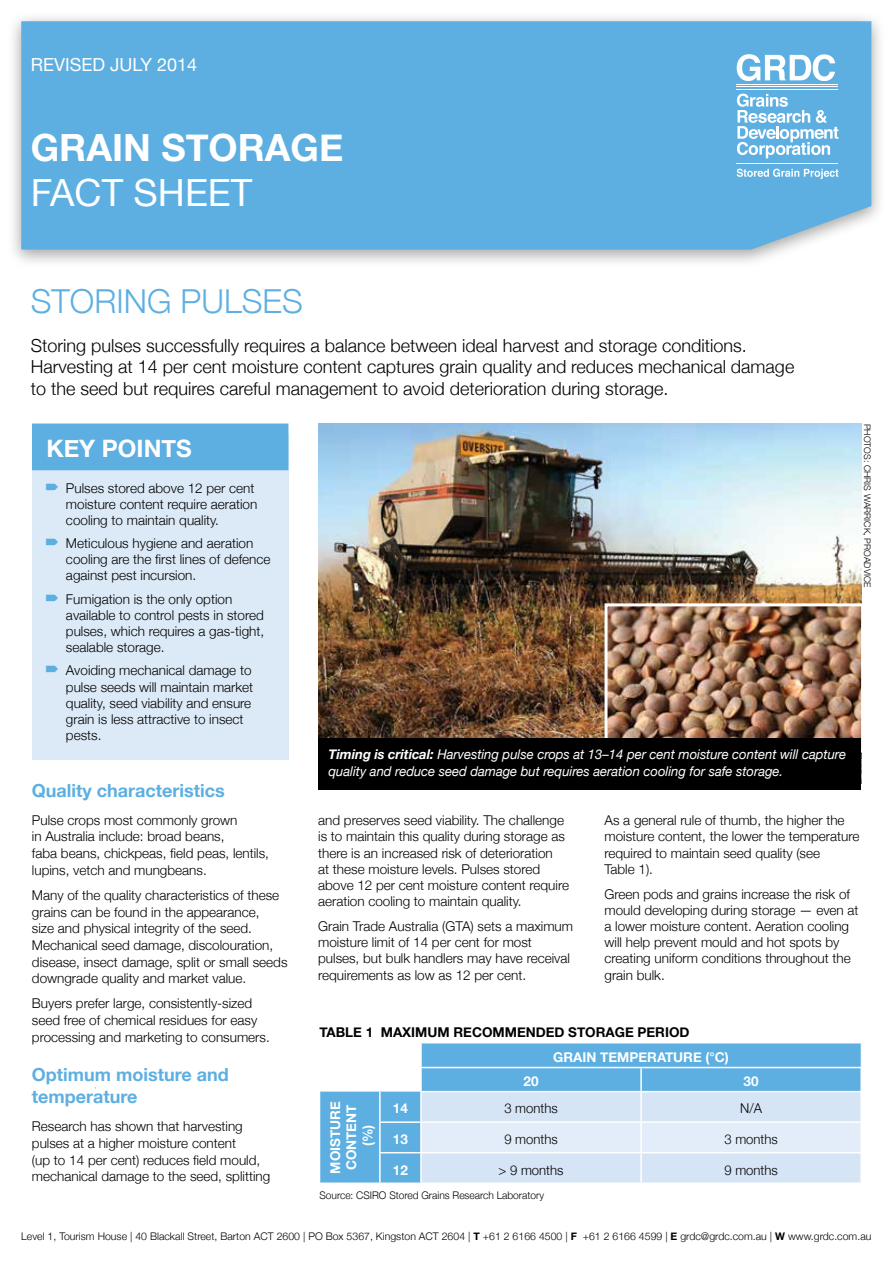
<style>
.page{position:relative;width:893px;height:1263px;background:#fff}
.page>*{position:absolute;margin:0;border:0;box-sizing:border-box;transform-origin:0 0}
.t1{font:700 37.5px "Helvetica Neue";color:#fff}
.t2{font:37.5px "Helvetica Neue";color:#fff}
.t3{font:300 33px "Helvetica Neue";color:#5dafe2}
.t4{font:700 24px "Helvetica Neue";color:#fff}
.t5{font:300 18px/21.6px "Helvetica Neue";color:#000}
.t6{font:700 18px/22px "Helvetica Neue";color:#5dafe2}
.t7{font:18px "Helvetica Neue";color:#fff}
.t8{font:300 13.5px/16.2px "Helvetica Neue";color:#000}
.t9{font:italic 13.5px/16.5px "Helvetica Neue";letter-spacing:-.005em;color:#fff}
.t10{font:700 13.5px/16.2px "Helvetica Neue";color:#fff;text-align:center}
.t11{font:700 13.5px "Helvetica Neue";color:#000}
.t12{font:300 10.5px "Helvetica Neue";color:#000}
.t13{font:300 9px "Helvetica Neue";color:#000}
.s1{font-weight:700}
</style>
<div class="page">
<div style="left:7px;top:11px;width:879px;height:257px;background:#000;opacity:.35"></div>
<div style="left:21px;top:21px;width:850px;height:229px;background:#5dafe2"></div>
<svg style="left:737px;top:169px;width:101px;height:10px"></svg>
<hr style="left:737px;top:84px;width:101px;height:1px;background:#fff">
<hr style="left:737px;top:86px;width:101px;height:1px;background:#fff">
<hr style="left:737px;top:89px;width:101px;height:1px;background:#fff">
<hr style="left:737px;top:163px;width:101px;height:1px;background:#fff">
<svg style="left:737px;top:54px;width:98px;height:27px"></svg>
<svg style="left:737px;top:94px;width:101px;height:64px"></svg>
<img style="left:318px;top:424px;width:543px;height:359px">
<div style="left:32px;top:434px;width:256px;height:326px;background:#dceaf7"></div>
<div style="left:32px;top:423px;width:256px;height:47px;background:#5dafe2"></div>
<svg style="left:320px;top:1043px;width:541px;height:139px;background:#76bbe6"></svg>
<svg style="left:422px;top:1092px;width:438px;height:90px;background:#dae7f7"></svg>
<hr style="left:420px;top:1043px;width:2px;height:24px;background:#fff">
<hr style="left:420px;top:1068px;width:2px;height:23px;background:#fff">
<hr style="left:420px;top:1067px;width:221px;height:1px;background:#fff">
<hr style="left:641px;top:1067px;width:221px;height:1px;background:#fff">
<hr style="left:420px;top:1091px;width:221px;height:1px;background:#fff">
<hr style="left:641px;top:1091px;width:221px;height:1px;background:#fff">
<hr style="left:640px;top:1092px;width:2px;height:29px;background:#fff">
<hr style="left:860px;top:1092px;width:2px;height:29px;background:#fff">
<hr style="left:379px;top:1121px;width:42px;height:2px;background:#fff">
<hr style="left:379px;top:1152px;width:42px;height:1px;background:#fff">
<hr style="left:421px;top:1121px;width:220px;height:2px;background:#fff">
<hr style="left:641px;top:1121px;width:221px;height:2px;background:#fff">
<hr style="left:640px;top:1123px;width:2px;height:29px;background:#fff">
<hr style="left:860px;top:1123px;width:2px;height:29px;background:#fff">
<svg style="left:861px;top:1043px;width:1px;height:24px"></svg>
<hr style="left:860px;top:1068px;width:2px;height:23px;background:#fff">
<hr style="left:640px;top:1068px;width:2px;height:23px;background:#fff">
<hr style="left:379px;top:1091px;width:2px;height:30px;background:#fff">
<hr style="left:379px;top:1123px;width:2px;height:29px;background:#fff">
<hr style="left:379px;top:1153px;width:2px;height:29px;background:#fff">
<hr style="left:420px;top:1092px;width:2px;height:29px;background:#fff">
<hr style="left:420px;top:1123px;width:2px;height:29px;background:#fff">
<hr style="left:421px;top:1152px;width:220px;height:1px;background:#fff">
<hr style="left:420px;top:1153px;width:2px;height:29px;background:#fff">
<hr style="left:641px;top:1152px;width:221px;height:1px;background:#fff">
<hr style="left:640px;top:1153px;width:2px;height:29px;background:#fff">
<hr style="left:860px;top:1153px;width:2px;height:29px;background:#fff">
<img style="left:608px;top:607px;width:252px;height:131px">
<div style="left:604px;top:603px;width:260px;height:150px;border:3px solid #fff"></div>
<div style="left:319px;top:738px;width:542px;height:52px;background:#000"></div>
<h3 class="t7" style="left:31px;top:54px;width:168px">REVISED JULY 2014</h3>
<h1 class="t1" style="left:31px;top:125px;width:314px">GRAIN STORAGE</h1>
<h1 class="t2" style="left:31px;top:171px;width:223px">FACT SHEET</h1>
<h2 class="t3" style="left:31px;top:281px;width:269px">Storing pulses</h2>
<p class="t5" style="left:31px;top:334px;width:765px">Storing pulses successfully requires a balance between ideal harvest and storage conditions.<br>Harvesting at 14 per cent moisture content captures grain quality and reduces mechanical damage to the seed but requires careful management to avoid deterioration during storage.</p>
<h3 class="t4" style="left:46px;top:434px;width:144px">KEY POINTS</h3>
<p class="t8" style="left:66px;top:479px;width:193px">Pulses stored above 12 per cent moisture content require aeration cooling to maintain quality.</p>
<p class="t8" style="left:66px;top:535px;width:206px">Meticulous hygiene and aeration cooling are the first lines of defence against pest incursion.</p>
<p class="t8" style="left:66px;top:590px;width:200px">Fumigation is the only option available to control pests in stored pulses, which requires a gas-tight, sealable storage.</p>
<p class="t8" style="left:66px;top:662px;width:189px">Avoiding mechanical damage to pulse seeds will maintain market quality, seed viability and ensure grain is less attractive to insect pests.</p>
<p class="t9" style="left:329px;top:746px;width:519px"><span class="s1">Timing is critical:</span> Harvesting pulse crops at 13–14 per cent moisture content will capture quality and reduce seed damage but requires aeration cooling for safe storage.</p>
<p class="t13" style="left:873px;top:424px;width:165px;rotate:90deg">Photos: Ch ris Warrick, ProAdvice</p>
<h3 class="t6" style="left:32px;top:779px;width:194px">QUALITY CHARACTERISTICS</h3>
<p class="t8" style="left:32px;top:811px;width:239px;line-height:16.6px">Pulse crops most commonly grown<br>in Australia include: broad beans,<br>faba beans, chickpeas, field peas, lentils, lupins, vetch and mungbeans.</p>
<p class="t8" style="left:32px;top:886px;width:257px;line-height:16.6px">Many of the quality characteristics of these grains can be found in the appearance,<br>size and physical integrity of the seed.<br>Mechanical seed damage, discolouration, disease, insect damage, split or small seeds downgrade quality and market value.</p>
<p class="t8" style="left:32px;top:995px;width:239px;line-height:16.6px">Buyers prefer large, consistently-sized seed free of chemical residues for easy processing and marketing to consumers.</p>
<h3 class="t6" style="left:32px;top:1063px;width:198px">OPTIMUM MOISTURE AND<br>TEMPERATURE</h3>
<p class="t8" style="left:32px;top:1118px;width:240px;line-height:16.6px">Research has shown that harvesting pulses at a higher moisture content<br>(up to 14 per cent) reduces field mould, mechanical damage to the seed, splitting</p>
<p class="t8" style="left:318px;top:812px;width:252px">and preserves seed viability. The challenge is to maintain this quality during storage as there is an increased risk of deterioration<br>at these moisture levels. Pulses stored above 12 per cent moisture content require aeration cooling to maintain quality.</p>
<p class="t8" style="left:318px;top:918px;width:256px">Grain Trade Australia (GTA) sets a maximum moisture limit of 14 per cent for most pulses, but bulk handlers may have receival requirements as low as 12 per cent.</p>
<p class="t8" style="left:604px;top:812px;width:256px">As a general rule of thumb, the higher the moisture content, the lower the temperature required to maintain seed quality (see<br>Table 1).</p>
<p class="t8" style="left:604px;top:885px;width:256px">Green pods and grains increase the risk of mould developing during storage — even at a lower moisture content. Aeration cooling will help prevent mould and hot spots by creating uniform conditions throughout the grain bulk.</p>
<p class="t11" style="left:319px;top:1024px;width:371px">TABLE 1 MAXIMUM RECOMM ENDED STORAGE PERIOD</p>
<p class="t10" style="left:553px;top:1049px;width:177px">GRAIN TEMPERATURE (°C)</p>
<p class="t10" style="left:523px;top:1073px;width:17px">20</p>
<p class="t10" style="left:744px;top:1073px;width:17px">30</p>
<p class="t10" style="left:327px;top:1173px;width:74px;rotate:-90deg">MOISTURE<br>CONTENT (%)</p>
<p class="t10" style="left:393px;top:1100px;width:17px">14</p>
<p class="t8" style="left:504px;top:1100px;width:55px">3 months</p>
<p class="t8" style="left:740px;top:1100px;width:23px">N/A</p>
<p class="t10" style="left:393px;top:1131px;width:17px">13</p>
<p class="t8" style="left:504px;top:1131px;width:55px">9 months</p>
<p class="t8" style="left:724px;top:1131px;width:55px">3 months</p>
<p class="t10" style="left:393px;top:1161px;width:17px">12</p>
<p class="t8" style="left:499px;top:1161px;width:66px">&gt; 9 months</p>
<p class="t8" style="left:724px;top:1161px;width:55px">9 months</p>
<p class="t12" style="left:319px;top:1189px;width:226px">Source: CSIRO Stored Grains Research Laboratory</p>
<p class="t12" style="left:21px;top:1230px;width:852px">Level 1, Tourism House | 40 Blackall Street, Barton ACT 2600 | PO Box 5367, Kingston ACT 2604 | <span class="s1">T</span> +61 2 6166 4500 | <span class="s1">F</span> +61 2 6166 4599 | <span class="s1">E</span> grdc@grdc.com.au | <span class="s1">W</span> www.grdc.com.au</p>
</div>
